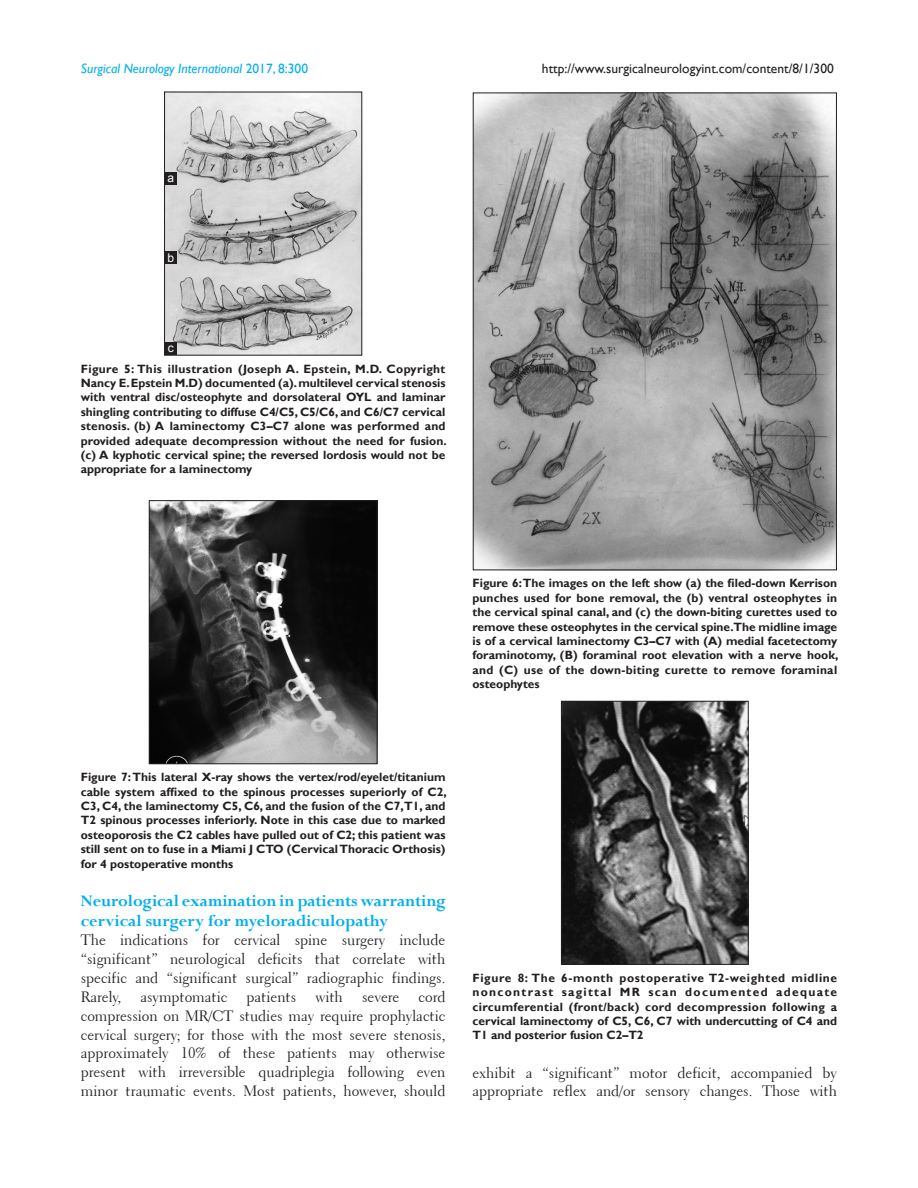
<style>
.page{position:relative;width:918px;height:1188px;background:#fff}
.page>*{position:absolute;margin:0;border:0;box-sizing:border-box;transform-origin:0 0}
.t1{font:700 18px/20.4px "Perpetua";letter-spacing:-.005em;color:#00aeef}
.TX{font:15px/18.9px "Transitional 521 BT Roman A";letter-spacing:-.005em;color:#231f20;text-align:justify}
.t2{font:13.5px "Gill Sans";color:#231f20}
.t3{font:italic 13.5px "Gill Sans";color:#00aeef}
.FGC{font:700 12px/14.4px "Gill Sans";color:#231f20;text-align:justify}
.LABEL{font:12px "Arial";color:#fff}
.s1{font-style:normal}
</style>
<div class="page">
<img style="left:475px;top:95px;width:360px;height:473px">
<img style="left:151px;top:502px;width:224px;height:260px">
<div style="left:149px;top:500px;width:228px;height:264px;border:1px solid #231f20"></div>
<img style="left:563px;top:703px;width:183px;height:260px">
<div style="left:561px;top:701px;width:187px;height:264px;border:1px solid #231f20"></div>
<img style="left:166px;top:94px;width:194px;height:259px">
<div style="left:164px;top:92px;width:198px;height:263px;border:1px solid #231f20"></div>
<div style="left:164px;top:343px;width:13px;height:12px;background:#231f20"></div>
<div style="left:164px;top:251px;width:13px;height:13px;background:#231f20"></div>
<div style="left:164px;top:172px;width:13px;height:13px;background:#231f20"></div>
<p class="t3" style="left:81px;top:61px;width:229px">Surgical Neurology International <span class="s1">2017, 8:300</span></p>
<p class="t2" style="left:542px;top:61px;width:293px">http://www.surgicalneurologyint.com/content/8/1/300</p>
<p class="LABEL" style="left:167px;top:169px;width:8px">a</p>
<p class="LABEL" style="left:167px;top:250px;width:8px">b</p>
<p class="LABEL" style="left:168px;top:340px;width:7px">c</p>
<p class="FGC" style="left:81px;top:362px;width:367px">Figure 5: This illustration (Joseph A. Epstein, M.D. Copyright Nancy E. Epstein M.D) documented (a). multilevel cervical stenosis with ventral disc/osteophyte and dorsolateral OYL and laminar shingling contributing to diffuse C4/C5, C5/C6, and C6/C7 cervical stenosis. (b) A laminectomy C3–C7 alone was performed and provided adequate decompression without the need for fusion. (c) A kyphotic cervical spine; the reversed lordosis would not be appropriate for a laminectomy</p>
<p class="FGC" style="left:473px;top:576px;width:367px">Figure 6: The images on the left show (a) the filed‑down Kerrison punches used for bone removal, the (b) ventral osteophytes in the cervical spinal canal, and (c) the down‑biting curettes used to remove these osteophytes in the cervical spine.The midline image is of a cervical laminectomy C3–C7 with (A) medial facetectomy foraminotomy, (B) foraminal root elevation with a nerve hook, and (C) use of the down‑biting curette to remove foraminal osteophytes</p>
<p class="FGC" style="left:81px;top:770px;width:367px">Figure 7: This lateral X‑ray shows the vertex/rod/eyelet/titanium cable system affixed to the spinous processes superiorly of C2, C3, C4, the laminectomy C5, C6, and the fusion of the C7,T1, and T2 spinous processes inferiorly. Note in this case due to marked osteoporosis the C2 cables have pulled out of C2; this patient was still sent on to fuse in a Miami J CTO (Cervical Thoracic Orthosis) for 4 postoperative months</p>
<h2 class="t1" style="left:81px;top:890px;width:366px">Neurological examination in patients warranting cervical surgery for myeloradiculopathy</h2>
<p class="TX" style="left:81px;top:931px;width:366px">The indications for cervical spine surgery include “significant” neurological deficits that correlate with specific and “significant surgical” radiographic findings.<br>Rarely,</p>
<p class="TX" style="left:81px;top:987px;width:366px;text-indent:338px">cord compression on MR/CT studies may require prophylactic cervical surgery; for those with the most severe stenosis, approximately 10% of these patients may otherwise present with irreversible quadriplegia following even minor traumatic events. Most patients, however, should</p>
<p class="TX" style="left:140px;top:987px;width:89px">asymptomatic</p>
<p class="TX" style="left:247px;top:987px;width:51px">patients</p>
<p class="TX" style="left:315px;top:987px;width:29px">with</p>
<p class="TX" style="left:362px;top:987px;width:39px">severe</p>
<p class="FGC" style="left:473px;top:971px;width:366px">Figure 8: The 6‑month postoperative T2‑weighted midline noncontrast sagittal MR scan documented adequate circumferential (front/back) cord decompression following a cervical laminectomy of C5, C6, C7 with undercutting of C4 and T1 and posterior fusion C2–T2</p>
<p class="TX" style="left:472px;top:1064px;width:366px;line-height:18px">exhibit a “significant” motor deficit, accompanied by appropriate reflex and/or sensory changes. Those with</p>
</div>
